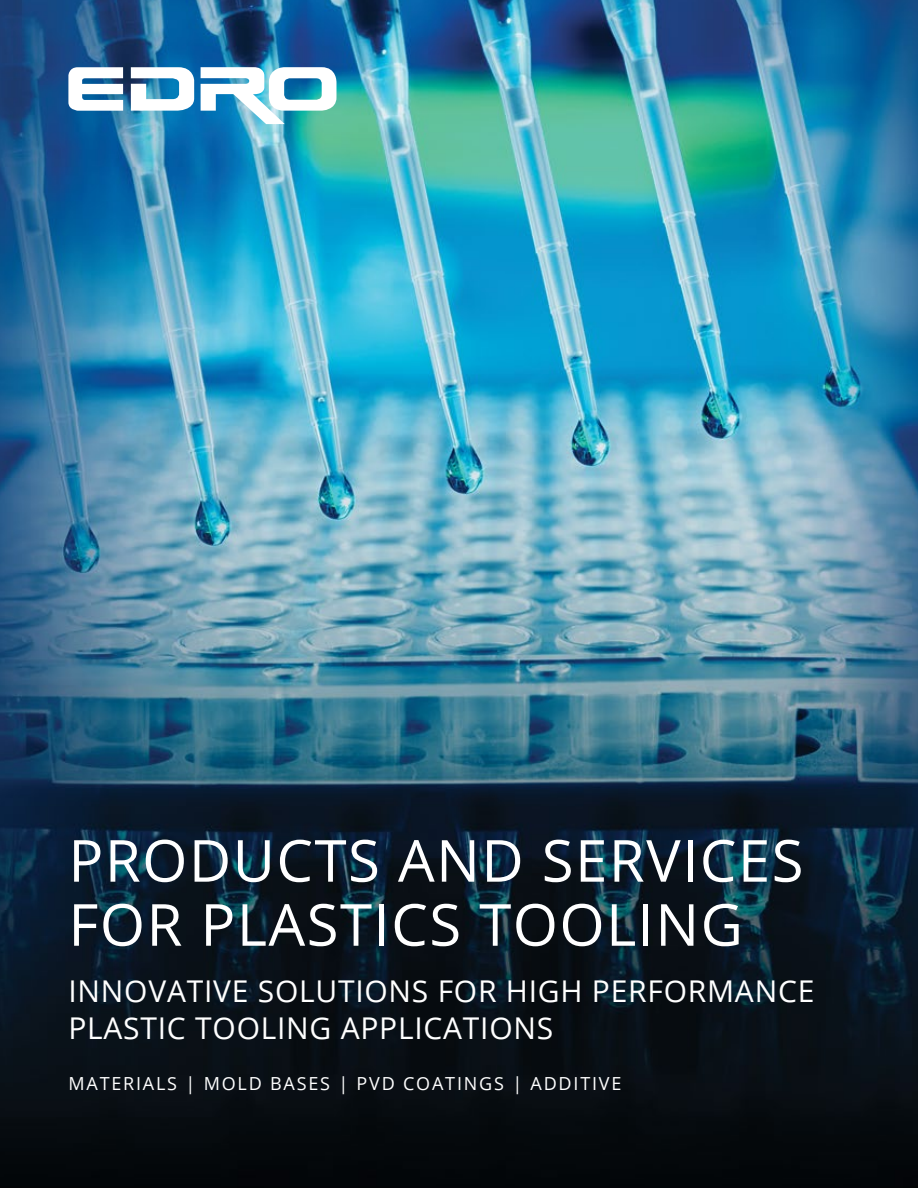
<style>
.page{position:relative;width:918px;height:1188px;background:#fff}
.page>*{position:absolute;margin:0;border:0;box-sizing:border-box;transform-origin:0 0}
.t1{font:58.05px/64.1px "Open Sans";letter-spacing:.025em;color:#fff}
.t2{font:30px/37.5px "Open Sans";letter-spacing:.025em;color:#fff}
.t3{font:18px "Open Sans";letter-spacing:.1em;color:#fff}
</style>
<div class="page">
<img style="left:0;top:0;width:918px;height:1188px">
<svg style="left:68px;top:67px;width:55px;height:44px"></svg>
<svg style="left:131px;top:67px;width:63px;height:44px"></svg>
<svg style="left:201px;top:67px;width:136px;height:57px"></svg>
<h1 class="t1" style="left:68px;top:827px;width:737px">PRODUCTS AND SERVICES<br>FOR PLASTICS TOOLING</h1>
<p class="t2" style="left:68px;top:971px;width:748px">INNOVATIVE SOLUTIONS FOR HIGH PERFORMANCE<br>PLASTIC TOOLING APPLICATIONS</p>
<p class="t3" style="left:68px;top:1071px;width:555px">MATERIALS | MOLD BASES | PVD COATINGS | ADDITIVE</p>
</div>
